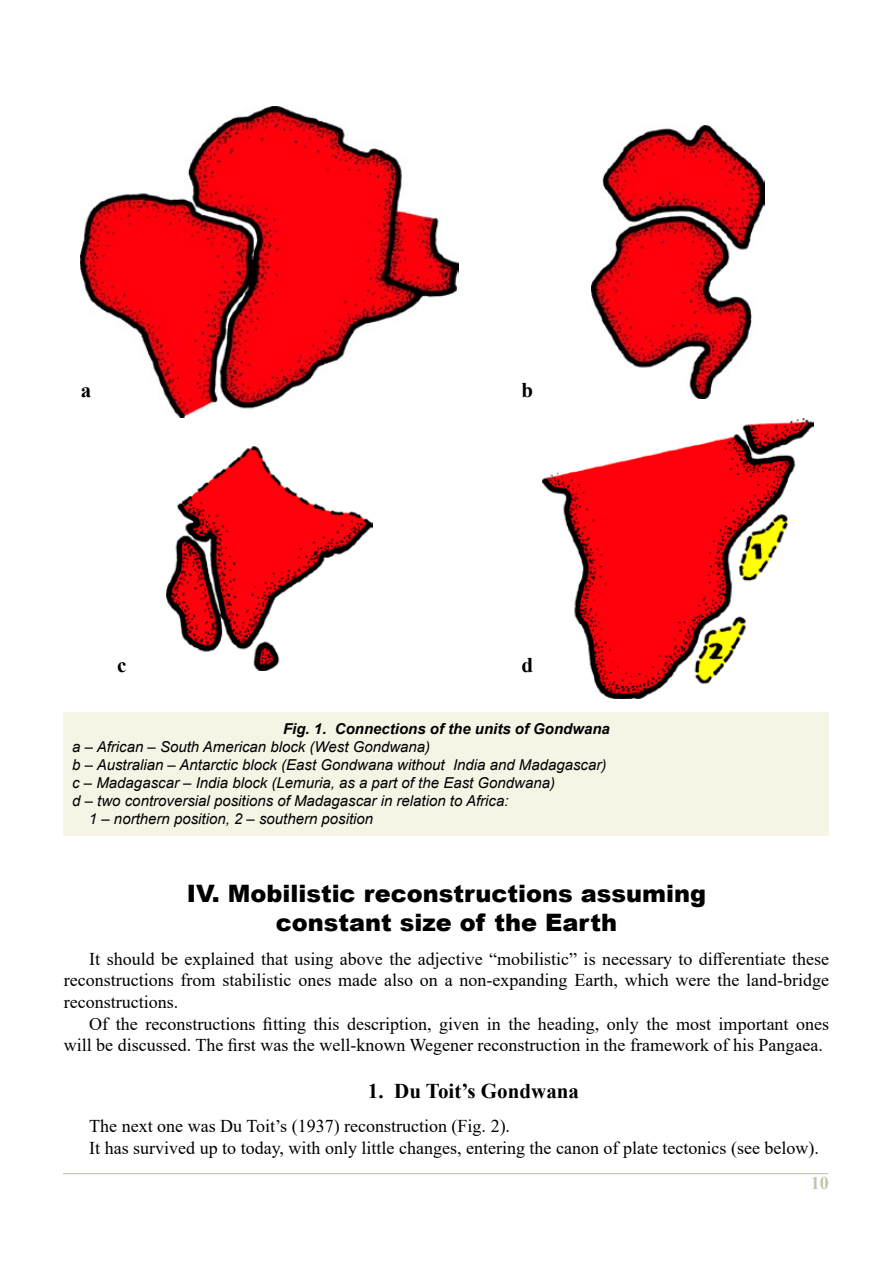
<style>
.page{position:relative;width:893px;height:1263px;background:#fff}
.page>*{position:absolute;margin:0;border:0;box-sizing:border-box;transform-origin:0 0}
.t1{font:900 24px/28.8px "Arial";color:#000;text-align:center}
.t2{font:700 21px "Times New Roman";color:#000}
.t3{font:18px/21.6px "Times New Roman";color:#000}
.t4{font:700 18px "Times New Roman";color:#c6c3ac}
.t5{font:italic 15px "Arial";color:#000}
.t6{font:italic 700 15px "Arial";color:#000}
</style>
<div class="page">
<hr style="left:63px;top:1173px;width:765px;height:1px;background:#c6c3ac">
<div style="left:64px;top:712px;width:765px;height:124px;background:#f6f4e5"></div>
<img style="left:80px;top:106px;width:379px;height:312px">
<img style="left:591px;top:126px;width:173px;height:272px">
<img style="left:166px;top:447px;width:207px;height:223px">
<img style="left:542px;top:418px;width:271px;height:280px">
<p class="t2" style="left:81px;top:375px;width:12px">a</p>
<p class="t2" style="left:521px;top:375px;width:13px">b</p>
<p class="t2" style="left:117px;top:650px;width:11px">c</p>
<p class="t2" style="left:521px;top:650px;width:13px">d</p>
<p class="t6" style="left:283px;top:719px;width:328px">Fig. 1. Connections of the units of Gondwana</p>
<p class="t5" style="left:72px;top:737px;width:359px">a – African – South American block (West Gondwana)</p>
<p class="t5" style="left:72px;top:755px;width:536px">b – Australian – Antarctic block (East Gondwana without India and Madagascar)</p>
<p class="t5" style="left:72px;top:773px;width:484px">c – Madagascar – India block (Lemuria, as a part of the East Gondwana)</p>
<p class="t5" style="left:72px;top:791px;width:438px">d – two controversial positions of Madagascar in relation to Africa:</p>
<p class="t5" style="left:89px;top:809px;width:286px">1 – northern position, 2 – southern position</p>
<h1 class="t1" style="left:187px;top:878px;width:521px">IV. Mobilistic reconstructions assuming constant size of the Earth</h1>
<p class="t3" style="left:64px;top:947px;width:767px;text-align:justify;text-indent:25px">It should be explained that using above the adjective “mobilistic” is necessary to differentiate these reconstructions from stabilistic ones made also on a non-expanding Earth, which were the land-bridge reconstructions.</p>
<p class="t3" style="left:64px;top:1012px;width:767px;text-indent:26px">Of the reconstructions fitting this description, given in the heading, only the most important ones will be discussed. The first was the well-known Wegener reconstruction in the framework of his Pangaea.</p>
<p class="t2" style="left:368px;top:1075px;width:213px">1. Du Toit’s Gondwana</p>
<p class="t3" style="left:89px;top:1115px;width:731px">The next one was Du Toit’s (1937) reconstruction (Fig. 2).<br>It has survived up to today, with only little changes, entering the canon of plate tectonics (see below).</p>
<p class="t4" style="left:811px;top:1170px;width:19px">10</p>
</div>
